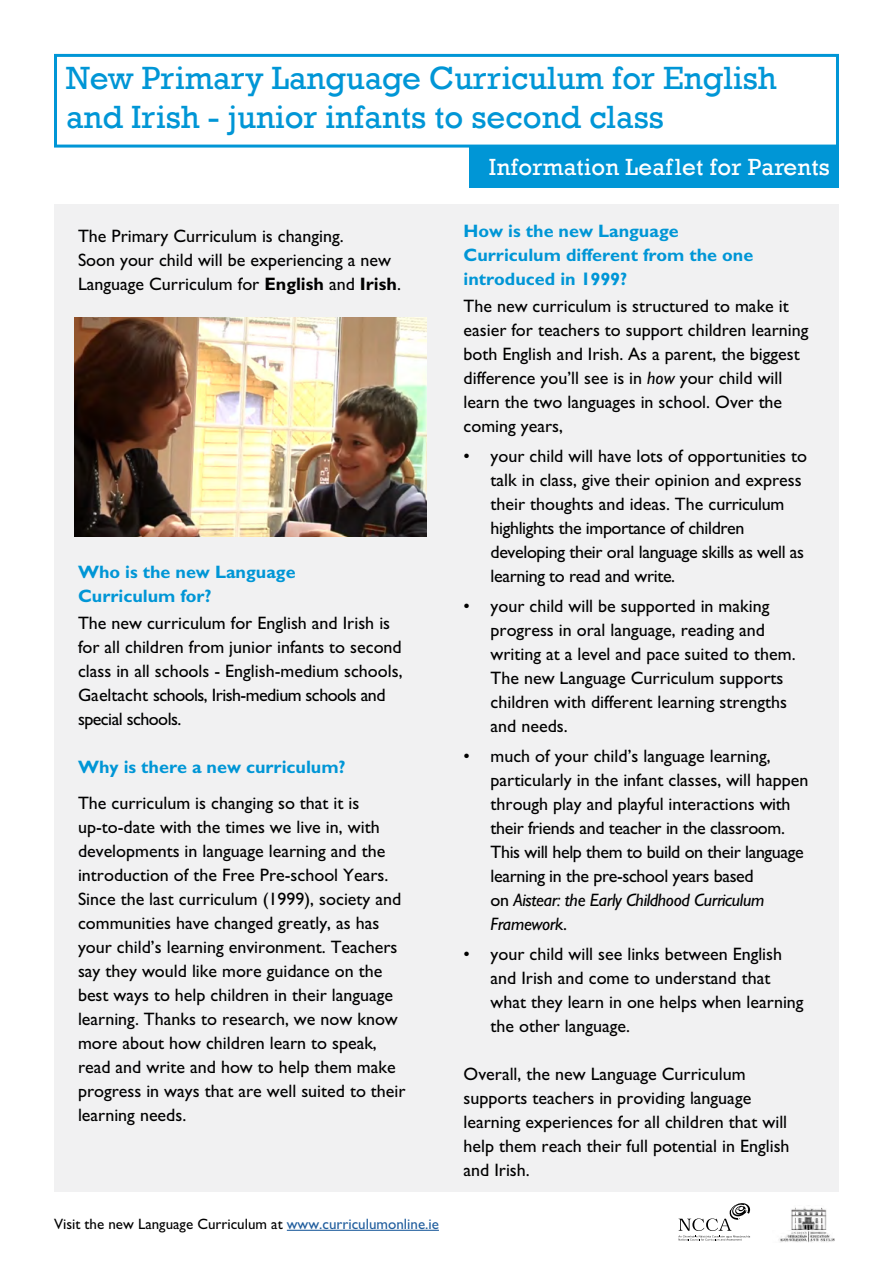
<style>
.page{position:relative;width:893px;height:1263px;background:#fff}
.page>*{position:absolute;margin:0;border:0;box-sizing:border-box;transform-origin:0 0}
.t1{font:33px/39.6px "Rockwell";color:#0096d6}
.t2{font:24px "Rockwell";letter-spacing:.01em;color:#fff}
.t3{font:18px/24px "M Gill Sans";color:#000}
.t4{font:18px/24px "M Gill Sans";letter-spacing:-.02em;color:#000}
.t5{font:700 18px/24px "M Gill Sans";color:#0096d6}
.t6{font:15px "M Gill Sans";color:#000}
.s1{font-weight:700}
.s2{color:#215e9e}
.s3{font-style:italic}
</style>
<div class="page">
<div style="left:54px;top:205px;width:785px;height:987px;background:#f1f1f2"></div>
<div style="left:54px;top:54px;width:785px;height:94px;border:3px solid #0096d6"></div>
<img style="left:74px;top:317px;width:353px;height:220px">
<div style="left:470px;top:146px;width:369px;height:42px;background:#0096d6"></div>
<svg style="left:678px;top:1203px;width:72px;height:37px"></svg>
<img style="left:791px;top:1207px;width:36px;height:23px">
<img style="left:779px;top:1230px;width:54px;height:13px">
<hr style="left:287px;top:1230px;width:152px;height:1px;background:#215e9e">
<h1 class="t1" style="left:66px;top:58px;width:712px">New Primary Language Curriculum for English and Irish - junior infants to second class</h1>
<p class="t3" style="left:78px;top:224px;width:324px">The Primary Curriculum is changing.<br>Soon your child will be experiencing a new<br>Language Curriculum for <span class="s1">English</span> and <span class="s1">Irish</span>.</p>
<p class="t5" style="left:78px;top:560px;width:219px">Who is the new Language<br>Curriculum for?</p>
<p class="t3" style="left:78px;top:611px;width:326px">The new curriculum for English and Irish is for all children from junior infants to second class in all schools - English-medium schools, Gaeltacht schools, Irish-medium schools and special schools.</p>
<p class="t5" style="left:78px;top:755px;width:269px">Why is there a new curriculum?</p>
<p class="t3" style="left:78px;top:791px;width:329px">The curriculum is changing so that it is up-to-date with the times we live in, with developments in language learning and the introduction of the Free Pre-school Years.<br>Since the last curriculum (1999), society and communities have changed greatly, as has your child’s learning environment. Teachers say they would like more guidance on the best ways to help children in their language learning. Thanks to research, we now know more about how children learn to speak, read and write and how to help them make progress in ways that are well suited to their learning needs.</p>
<p class="t6" style="left:54px;top:1215px;width:386px">Visit the new Language Curriculum at <span class="s2">www.curriculumonline.ie</span></p>
<h2 class="t2" style="left:489px;top:153px;width:342px">Information Leaflet for Parents</h2>
<p class="t5" style="left:464px;top:219px;width:291px">How is the new Language<br>Curriculum different from the one introduced in 1999?</p>
<p class="t3" style="left:464px;top:294px;width:347px">The new curriculum is structured to make it easier for teachers to support children learning both English and Irish. As a parent, the biggest difference you’ll see is in <span class="s3">how</span> your child will learn the two languages in school. Over the coming years,</p>
<p class="t4" style="left:491px;top:444px;width:318px;text-indent:-27px">• your child will have lots of opportunities to talk in class, give their opinion and express their thoughts and ideas. The curriculum highlights the importance of children developing their oral language skills as well as learning to read and write.</p>
<p class="t3" style="left:491px;top:594px;width:307px;text-indent:-27px">• your child will be supported in making progress in oral language, reading and writing at a level and pace suited to them.<br>The new Language Curriculum supports children with different learning strengths and needs.</p>
<p class="t3" style="left:491px;top:744px;width:319px;text-indent:-27px">• much of your child’s language learning, particularly in the infant classes, will happen through play and playful interactions with their friends and teacher in the classroom.<br>This will help them to build on their language learning in the pre-school years based<br>on <span class="s3">Aistear: the Early Childhood Curriculum Framework</span>.</p>
<p class="t3" style="left:491px;top:942px;width:315px;text-indent:-27px">• your child will see links between English and Irish and come to understand that what they learn in one helps when learning the other language.</p>
<p class="t3" style="left:464px;top:1062px;width:328px">Overall, the new Language Curriculum supports teachers in providing language learning experiences for all children that will help them reach their full potential in English and Irish.</p>
</div>
